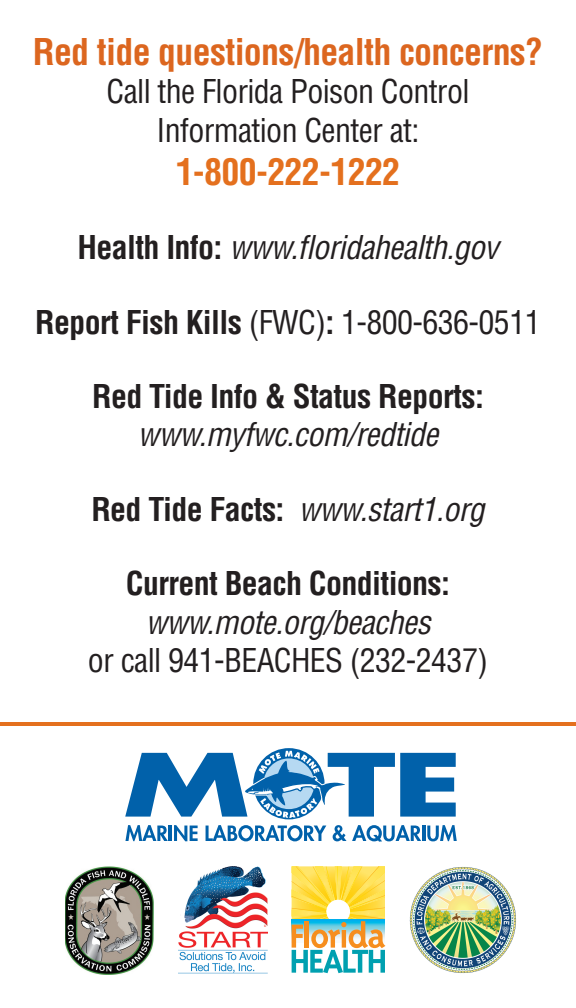
<style>
.page{position:relative;width:576px;height:1008px;background:#fff}
.page>*{position:absolute;margin:0;border:0;box-sizing:border-box;transform-origin:0 0}
.t1{font:700 condensed 36px "Helvetica";letter-spacing:-.02em;color:#dc661f}
.t2{font:700 condensed 36px "Helvetica";letter-spacing:-.02em;color:#e4701e}
.t3{font:condensed 32px/38.4px "Helvetica";letter-spacing:-.02em;color:#231f20;text-align:center}
.t4{font:italic condensed 32px "Helvetica";letter-spacing:-.02em;color:#231f20}
.t5{font:700 condensed 32px "Helvetica";letter-spacing:-.02em;color:#231f20}
.s1{font-weight:700;font-style:normal}
.s2{font-weight:700}
</style>
<div class="page">
<svg style="left:125px;top:748px;width:331px;height:71px"></svg>
<svg style="left:125px;top:825px;width:43px;height:16px"></svg>
<hr style="left:169px;top:826px;width:3px;height:15px;background:#0161aa">
<svg style="left:174px;top:825px;width:24px;height:16px"></svg>
<svg style="left:206px;top:825px;width:120px;height:16px"></svg>
<svg style="left:333px;top:825px;width:88px;height:17px"></svg>
<hr style="left:422px;top:826px;width:3px;height:15px;background:#0161aa">
<svg style="left:427px;top:825px;width:30px;height:16px"></svg>
<img style="left:65px;top:866px;width:89px;height:109px">
<img style="left:178px;top:866px;width:89px;height:107px">
<svg style="left:292px;top:866px;width:93px;height:107px"></svg>
<img style="left:410px;top:867px;width:107px;height:106px">
<hr style="left:0;top:722px;width:576px;height:4px;background:#e4701e">
<p class="t1" style="left:33px;top:29px;width:512px">Red tide questions/health concerns?</p>
<p class="t3" style="left:107px;top:72px;width:364px">Call the Florida Poison Control<br>Information Center at:</p>
<p class="t2" style="left:176px;top:149px;width:226px">1-800-222-1222</p>
<p class="t4" style="left:78px;top:227px;width:422px"><span class="s1">Health Info:</span> www.floridahealth.gov</p>
<p class="t3" style="left:35px;top:303px;width:507px"><span class="s2">Report Fish Kills</span> (FWC)<span class="s2">:</span> 1-800-636-0511</p>
<p class="t5" style="left:92px;top:376px;width:393px">Red Tide Info &amp; Status Reports:</p>
<p class="t4" style="left:138px;top:415px;width:302px">www.myfwc.com/redtide</p>
<p class="t4" style="left:91px;top:489px;width:395px"><span class="s1">Red Tide Facts:</span> www.start1.org</p>
<p class="t5" style="left:126px;top:563px;width:326px">Current Beach Conditions:</p>
<p class="t4" style="left:145px;top:602px;width:287px">www.mote.org/beaches</p>
<p class="t3" style="left:88px;top:641px;width:402px">or call 941-BEACHES (232-2437)</p>
</div>
